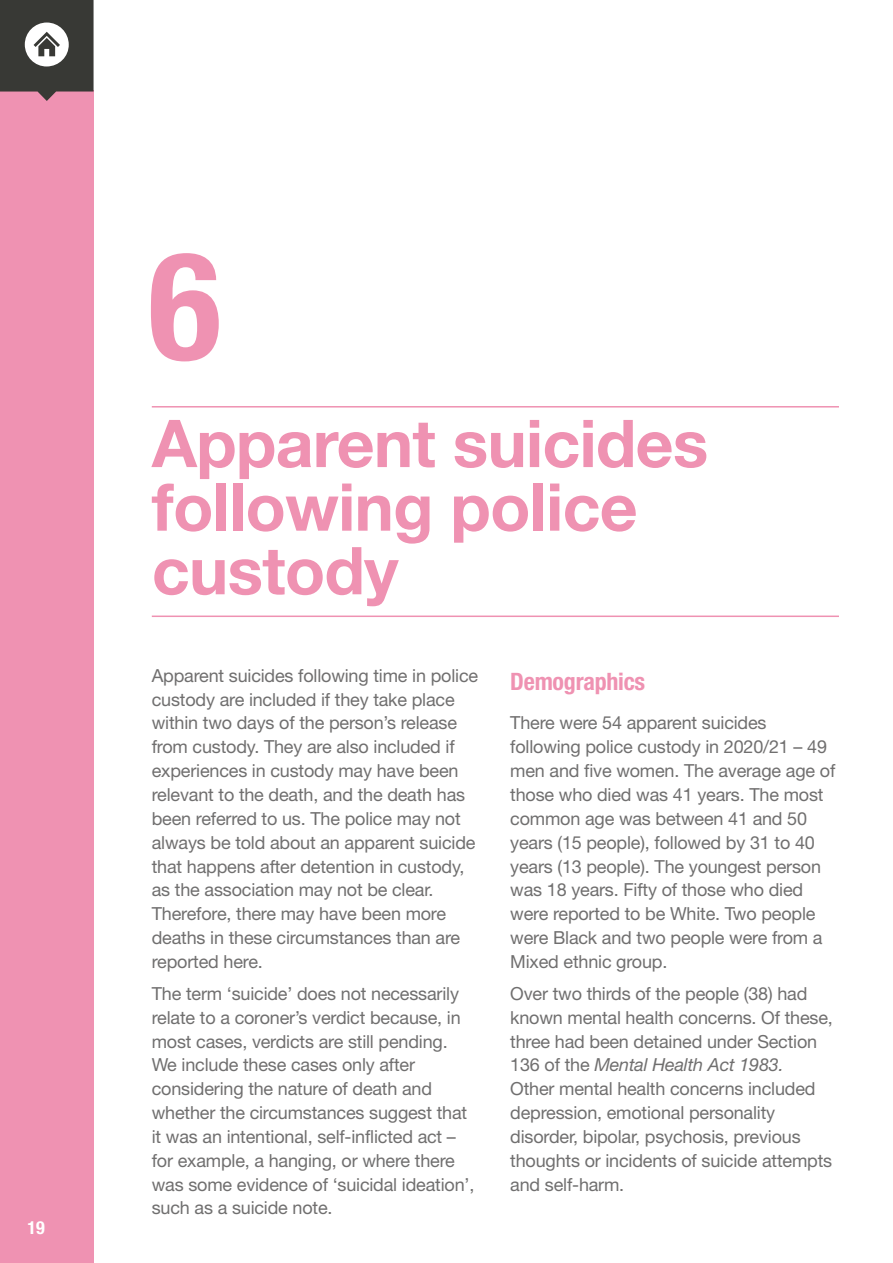
<style>
.page{position:relative;width:893px;height:1263px;background:#fff}
.page>*{position:absolute;margin:0;border:0;box-sizing:border-box;transform-origin:0 0}
.t1{font:700 condensed 150px "Helvetica Neue LT Std";color:#ef92b2}
.Main_Header_Pink_6{font:700 66px/63.6px "Helvetica Neue LT Std";letter-spacing:-.01em;color:#ef92b2}
._6__Subhead{font:700 condensed 24px "Helvetica Neue LT Std";letter-spacing:-.01em;color:#ef92b2}
.Body_copy{font:18px/23.9px "Helvetica Neue LT Std";letter-spacing:-.01em;color:#706f6f}
.t2{font:700 condensed 18px "Helvetica Neue LT Std";color:#fff}
.s1{font-style:italic}
</style>
<div class="page">
<div style="left:0;top:90px;width:94px;height:1173px;background:#ef92b2"></div>
<hr style="left:152px;top:406px;width:687px;height:1px;background:#ef92b2">
<hr style="left:152px;top:615px;width:687px;height:2px;background:#ef92b2">
<svg style="left:0;top:0;width:94px;height:101px"></svg>
<p class="t2" style="left:28px;top:1216px;width:19px">19</p>
<p class="t1" style="left:149px;top:215px;width:73px">6</p>
<p class="Main_Header_Pink_6" style="left:152px;top:410px;width:558px">Apparent suicides following police custody</p>
<p class="Body_copy" style="left:152px;top:663px;width:328px">Apparent suicides following time in police custody are included if they take place within two days of the person’s release from custody. They are also included if experiences in custody may have been relevant to the death, and the death has been referred to us. The police may not always be told about an apparent suicide that happens after detention in custody, as the association may not be clear.<br>Therefore, there may have been more deaths in these circumstances than are reported here.</p>
<p class="Body_copy" style="left:152px;top:981px;width:324px">The term ‘suicide’ does not necessarily relate to a coroner’s verdict because, in most cases, verdicts are still pending.<br>We include these cases only after considering the nature of death and whether the circumstances suggest that it was an intentional, self-inflicted act – for example, a hanging, or where there was some evidence of ‘suicidal ideation’, such as a suicide note.</p>
<p class="_6__Subhead" style="left:510px;top:667px;width:137px">Demographics</p>
<p class="Body_copy" style="left:510px;top:711px;width:327px">There were 54 apparent suicides following police custody in 2020/21 – 49 men and five women. The average age of those who died was 41 years. The most common age was between 41 and 50 years (15 people), followed by 31 to 40 years (13 people). The youngest person was 18 years. Fifty of those who died were reported to be White. Two people were Black and two people were from a Mixed ethnic group.</p>
<p class="Body_copy" style="left:510px;top:981px;width:324px">Over two thirds of the people (38) had known mental health concerns. Of these, three had been detained under Section 136 of the <span class="s1">Mental Health Act 1983.<br></span>Other mental health concerns included depression, emotional personality disorder, bipolar, psychosis, previous thoughts or incidents of suicide attempts and self-harm.</p>
</div>
